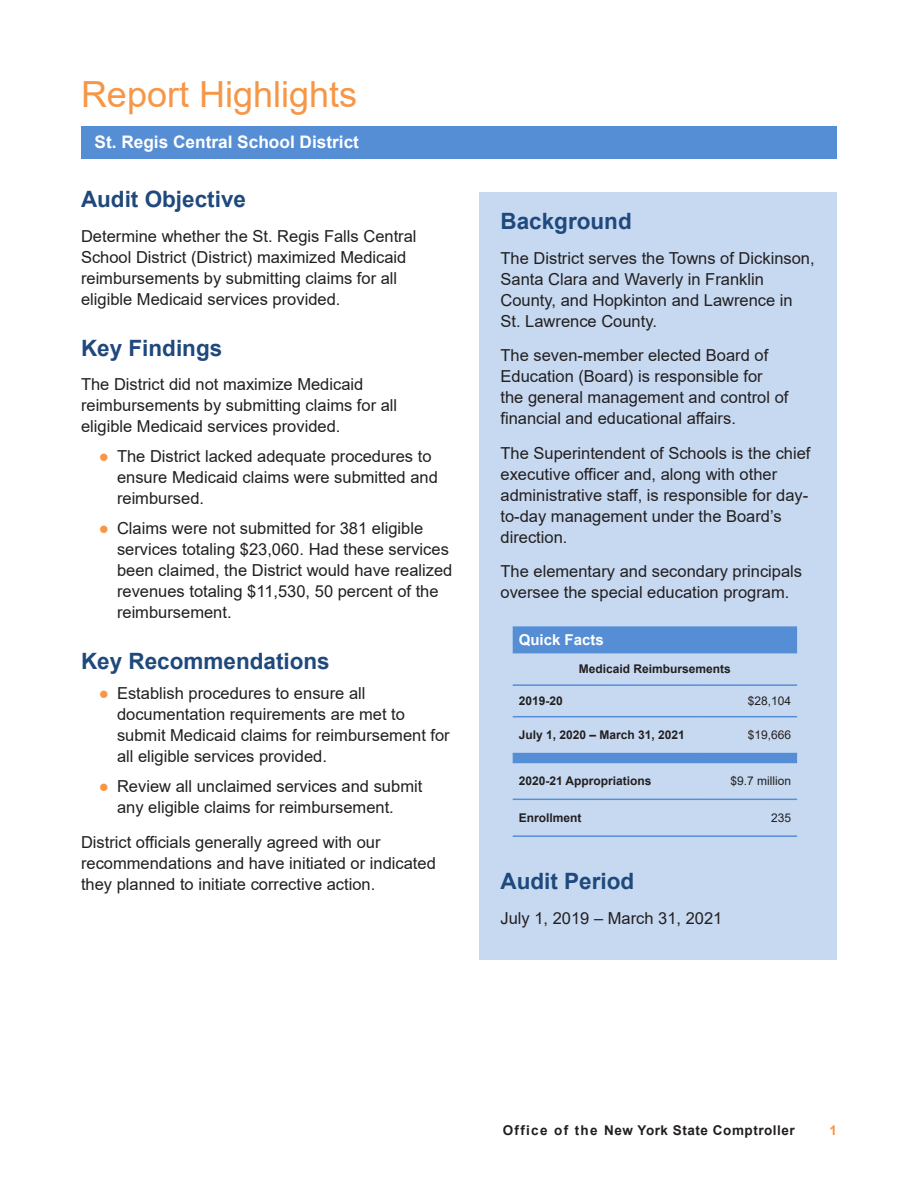
<style>
.page{position:relative;width:918px;height:1188px;background:#fff}
.page>*{position:absolute;margin:0;border:0;box-sizing:border-box;transform-origin:0 0}
.Section_Heads{font:36px "Arial";color:#f79646}
._2_Subheads{font:700 22.5px "Arial";color:#1f497d}
.t1{font:700 17.25px "Arial";color:#fff}
.Body_Text{font:16.5px/21px "Arial";color:#231f20}
.Footnotes{font:700 15px "Arial";color:#fff}
.t2{font:700 13.5px "Arial";letter-spacing:.04em;color:#231f20}
.t3{font:700 13.5px "Arial";color:#f79646}
.Footnotes-2{font:700 12px "Arial";color:#231f20}
.Footnotes-3{font:12px "Arial";color:#231f20}
.s1{color:#f79646}
</style>
<div class="page">
<hr style="left:81px;top:126px;width:756px;height:3px;background:#558ed5">
<div style="left:480px;top:192px;width:357px;height:767px;background:#c6d9f1"></div>
<div style="left:81px;top:128px;width:756px;height:31px;background:#558ed5"></div>
<svg style="left:513px;top:626px;width:284px;height:136px"></svg>
<hr style="left:513px;top:684px;width:187px;height:2px;background:#558ed5">
<hr style="left:700px;top:684px;width:97px;height:2px;background:#558ed5">
<hr style="left:513px;top:716px;width:187px;height:1px;background:#558ed5">
<hr style="left:700px;top:716px;width:97px;height:1px;background:#558ed5">
<hr style="left:513px;top:753px;width:187px;height:1px;background:#558ed5">
<hr style="left:700px;top:753px;width:97px;height:1px;background:#558ed5">
<hr style="left:513px;top:762px;width:187px;height:1px;background:#558ed5">
<hr style="left:700px;top:762px;width:97px;height:1px;background:#558ed5">
<hr style="left:513px;top:799px;width:187px;height:1px;background:#558ed5">
<hr style="left:700px;top:799px;width:97px;height:1px;background:#558ed5">
<hr style="left:513px;top:835px;width:187px;height:2px;background:#558ed5">
<hr style="left:700px;top:835px;width:97px;height:2px;background:#558ed5">
<p class="Section_Heads" style="left:81px;top:70px;width:278px">Report Highlights</p>
<p class="t1" style="left:94px;top:129px;width:266px">St. Regis Central School District</p>
<p class="_2_Subheads" style="left:81px;top:184px;width:167px">Audit Objective</p>
<p class="Body_Text" style="left:81px;top:226px;width:337px">Determine whether the St. Regis Falls Central School District (District) maximized Medicaid reimbursements by submitting claims for all eligible Medicaid services provided.</p>
<p class="_2_Subheads" style="left:81px;top:332px;width:143px">Key Findings</p>
<p class="Body_Text" style="left:81px;top:374px;width:318px">The District did not maximize Medicaid reimbursements by submitting claims for all eligible Medicaid services provided.</p>
<p class="Body_Text" style="left:117px;top:446px;width:322px;text-indent:-18px"><span class="s1">●</span> The District lacked adequate procedures to ensure Medicaid claims were submitted and reimbursed.</p>
<p class="Body_Text" style="left:117px;top:518px;width:337px;text-indent:-18px"><span class="s1">●</span> Claims were not submitted for 381 eligible services totaling $23,060. Had these services been claimed, the District would have realized revenues totaling $11,530, 50 percent of the reimbursement.</p>
<p class="_2_Subheads" style="left:81px;top:646px;width:250px">Key Recommendations</p>
<p class="Body_Text" style="left:117px;top:683px;width:334px;text-indent:-18px"><span class="s1">●</span> Establish procedures to ensure all documentation requirements are met to submit Medicaid claims for reimbursement for all eligible services provided.</p>
<p class="Body_Text" style="left:117px;top:776px;width:307px;text-indent:-18px"><span class="s1">●</span> Review all unclaimed services and submit any eligible claims for reimbursement.</p>
<p class="Body_Text" style="left:81px;top:832px;width:356px">District officials generally agreed with our recommendations and have initiated or indicated they planned to initiate corrective action.</p>
<p class="_2_Subheads" style="left:501px;top:206px;width:133px">Background</p>
<p class="Body_Text" style="left:501px;top:247px;width:316px">The District serves the Towns of Dickinson, Santa Clara and Waverly in Franklin County, and Hopkinton and Lawrence in St. Lawrence County.</p>
<p class="Body_Text" style="left:501px;top:345px;width:289px">The seven-member elected Board of Education (Board) is responsible for the general management and control of financial and educational affairs.</p>
<p class="Body_Text" style="left:501px;top:442px;width:312px">The Superintendent of Schools is the chief executive officer and, along with other administrative staff, is responsible for day&shy;to-day management under the Board’s direction.</p>
<p class="Body_Text" style="left:501px;top:561px;width:303px">The elementary and secondary principals oversee the special education program.</p>
<p class="Footnotes" style="left:519px;top:630px;width:87px">Quick Facts</p>
<p class="Footnotes-2" style="left:579px;top:661px;width:154px">Medicaid Reimbursements</p>
<p class="Footnotes-2" style="left:519px;top:693px;width:46px">2019-20</p>
<p class="Footnotes-3" style="left:748px;top:693px;width:45px">$28,104</p>
<p class="Footnotes-2" style="left:519px;top:727px;width:168px">July 1, 2020 – March 31, 2021</p>
<p class="Footnotes-3" style="left:748px;top:727px;width:45px">$19,666</p>
<p class="Footnotes-2" style="left:519px;top:773px;width:134px">2020-21 Appropriations</p>
<p class="Footnotes-3" style="left:730px;top:773px;width:62px">$9.7 million</p>
<p class="Footnotes-2" style="left:519px;top:809px;width:64px">Enrollment</p>
<p class="Footnotes-3" style="left:771px;top:810px;width:22px">235</p>
<p class="_2_Subheads" style="left:501px;top:866px;width:135px">Audit Period</p>
<p class="Body_Text" style="left:501px;top:907px;width:223px">July 1, 2019 – March 31, 2021</p>
<p class="t2" style="left:503px;top:1121px;width:294px">Office of the New York State Comptroller</p>
<p class="t3" style="left:829px;top:1121px;width:9px">1</p>
</div>
